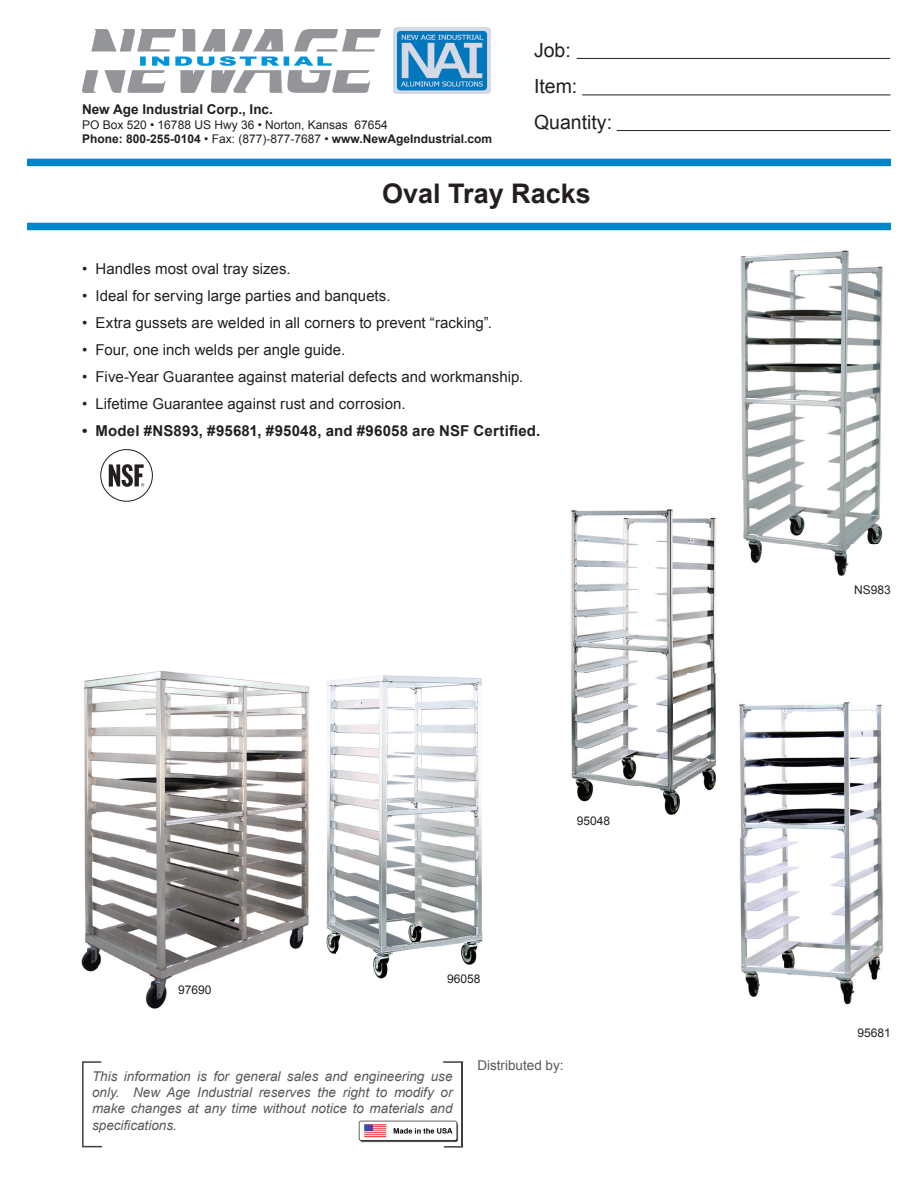
<style>
.page{position:relative;width:918px;height:1188px;background:#fff}
.page>*{position:absolute;margin:0;border:0;box-sizing:border-box;transform-origin:0 0}
.t1{font:700 27px "Arial";color:#231f20}
.t2{font:19.5px/36px "Arial";color:#231f20}
.t3{font:15px "Arial";color:#231f20}
.t4{font:700 15px "Arial";letter-spacing:.01em;color:#231f20}
.t5{font:italic 13.5px/16.2px "Arial";color:#57585a;text-align:justify}
.t6{font:700 13.5px "Arial";color:#231f20}
.t7{font:13.5px "Arial";color:#57585a}
.t8{font:12px/14.4px "Arial";color:#231f20}
.s1{font-weight:700}
</style>
<div class="page">
<hr style="left:577px;top:58px;width:313px;height:1px;background:#231f20">
<hr style="left:582px;top:95px;width:308px;height:1px;background:#231f20">
<hr style="left:617px;top:130px;width:273px;height:1px;background:#231f20">
<svg style="left:82px;top:1061px;width:19px;height:2px"></svg>
<hr style="left:82px;top:1062px;width:2px;height:85px;background:#3e3e3f">
<hr style="left:462px;top:1062px;width:1px;height:85px;background:#3e3e3f">
<svg style="left:84px;top:1146px;width:18px;height:1px"></svg>
<hr style="left:443px;top:1061px;width:20px;height:2px;background:#3e3e3f">
<img style="left:358px;top:1120px;width:86px;height:23px">
<svg style="left:444px;top:1118px;width:19px;height:30px"></svg>
<div style="left:27px;top:159px;width:864px;height:7px;background:#0084ca"></div>
<div style="left:27px;top:223px;width:864px;height:7px;background:#0084ca"></div>
<img style="left:82px;top:29px;width:298px;height:63px">
<img style="left:393px;top:27px;width:97px;height:67px">
<img style="left:81px;top:671px;width:196px;height:293px">
<img style="left:81px;top:964px;width:123px;height:45px">
<img style="left:571px;top:509px;width:139px;height:74px">
<img style="left:570px;top:583px;width:142px;height:101px">
<img style="left:712px;top:596px;width:4px;height:78px">
<img style="left:571px;top:684px;width:117px;height:131px">
<img style="left:740px;top:250px;width:143px;height:294px">
<img style="left:757px;top:544px;width:119px;height:32px">
<img style="left:710px;top:481px;width:47px;height:115px">
<img style="left:757px;top:702px;width:126px;height:74px">
<img style="left:739px;top:776px;width:145px;height:229px">
<img style="left:688px;top:674px;width:69px;height:163px">
<img style="left:336px;top:675px;width:146px;height:70px">
<img style="left:336px;top:745px;width:147px;height:234px">
<img style="left:277px;top:680px;width:59px;height:274px">
<div style="left:100px;top:449px;width:53px;height:53px;border:1px solid #231f20;border-radius:50%"></div>
<svg style="left:109px;top:464px;width:35px;height:23px"></svg>
<p class="t6" style="left:82px;top:101px;width:192px">New Age Industrial Corp., Inc.</p>
<p class="t8" style="left:82px;top:118px;width:412px">PO Box 520 • 16788 US Hwy 36 • Norton, Kansas 67654<br><span class="s1">Phone: 800-255-0104</span> • Fax: (877)-877-7687 • <span class="s1">www.NewAgeIndustrial.com</span></p>
<h2 class="t2" style="left:534px;top:33px;width:80px">Job:<br>Item:<br>Quantity:</h2>
<h1 class="t1" style="left:382px;top:176px;width:210px">Oval Tray Racks</h1>
<p class="t3" style="left:82px;top:259px;width:210px">• Handles most oval tray sizes.</p>
<p class="t3" style="left:82px;top:286px;width:310px">• Ideal for serving large parties and banquets.</p>
<p class="t3" style="left:82px;top:313px;width:412px">• Extra gussets are welded in all corners to prevent “racking”.</p>
<p class="t3" style="left:82px;top:340px;width:265px">• Four, one inch welds per angle guide.</p>
<p class="t3" style="left:82px;top:367px;width:443px">• Five-Year Guarantee against material defects and workmanship.</p>
<p class="t3" style="left:82px;top:394px;width:325px">• Lifetime Guarantee against rust and corrosion.</p>
<p class="t4" style="left:82px;top:421px;width:460px">• Model #NS893, #95681, #95048, and #96058 are NSF Certified.</p>
<p class="t8" style="left:577px;top:814px;width:35px">95048</p>
<p class="t8" style="left:178px;top:982px;width:35px">97690</p>
<p class="t8" style="left:447px;top:972px;width:35px">96058</p>
<p class="t5" style="left:92px;top:1068px;width:362px">This information is for general sales and engineering use only. New Age Industrial reserves the right to modify or make changes at any time without notice to materials and specifications.</p>
<p class="t7" style="left:477px;top:1056px;width:88px">Distributed by:</p>
<p class="t8" style="left:854px;top:583px;width:38px">NS983</p>
<p class="t8" style="left:858px;top:1026px;width:35px">95681</p>
</div>
